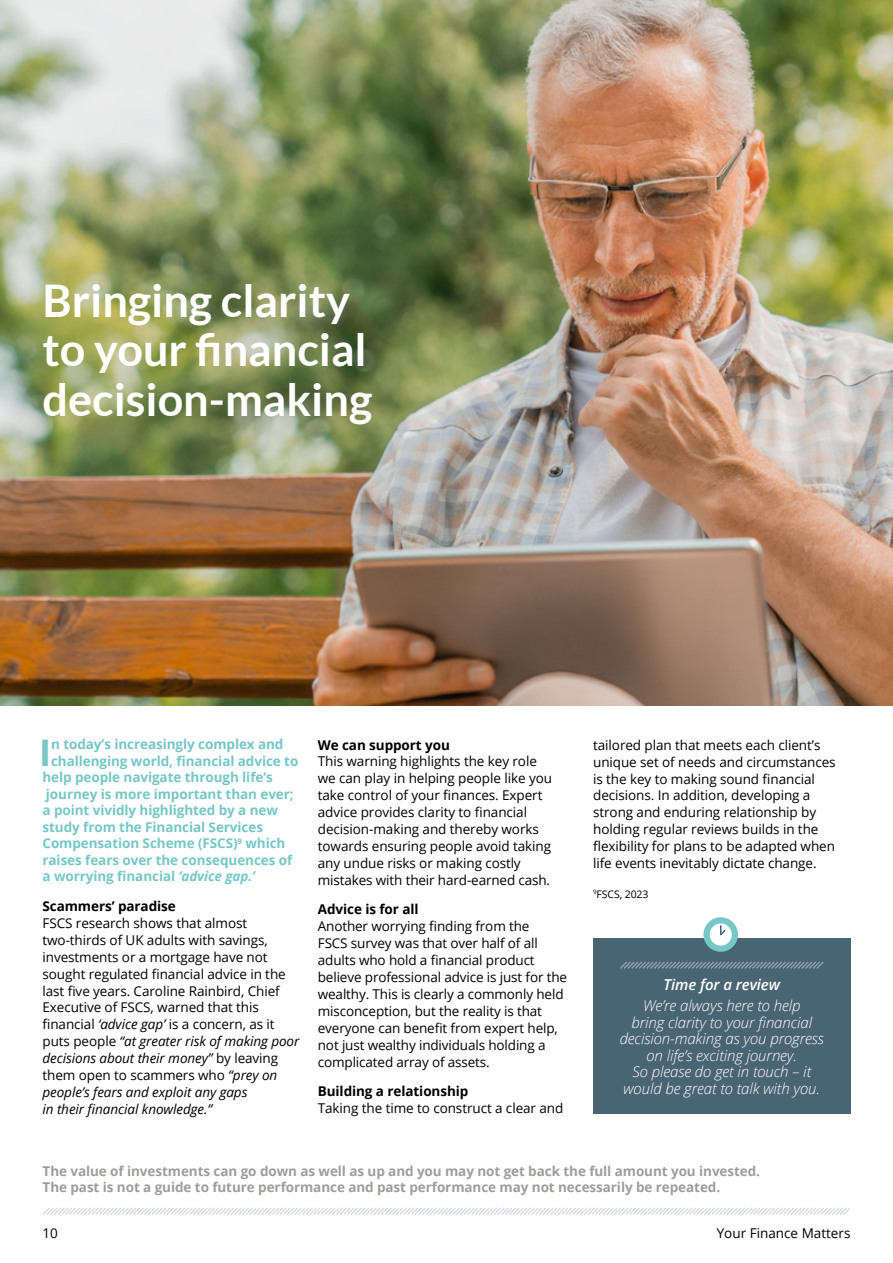
<style>
.page{position:relative;width:893px;height:1263px;background:#fff}
.page>*{position:absolute;margin:0;border:0;box-sizing:border-box;transform-origin:0 0}
.t1{font:700 45px/49.5px "Lato";color:#fff}
.t2{font:700 36.6px "Open Sans";color:#77c7c7}
.t3{font:italic 300 15px/16.5px "Open Sans";letter-spacing:-.005em;color:#fff;text-align:center}
.t4{font:italic 600 15px "Open Sans";letter-spacing:-.005em;color:#fff}
.t5{font:13.5px/17px "Open Sans";letter-spacing:-.005em;color:#000}
.t6{font:700 13.5px "Open Sans";letter-spacing:-.005em;color:#77c7c7}
.t7{font:700 13.5px/16.5px "Open Sans";letter-spacing:-.005em;color:#9d9d9c}
.t8{font:700 13.5px "Open Sans";letter-spacing:-.005em;color:#000}
.t9{font:10.5px "Open Sans";letter-spacing:-.01em;color:#000}
.s1{font-style:italic}
</style>
<div class="page">
<svg style="left:43px;top:1208px;width:807px;height:7px"></svg>
<img style="left:0;top:0;width:893px;height:706px">
<div style="left:593px;top:938px;width:257px;height:176px;background:#496574"></div>
<div style="left:703px;top:917px;width:35px;height:35px;background:#77c7c7;border-radius:50%"></div>
<div style="left:710px;top:923px;width:22px;height:22px;background:#fff;border-radius:50%"></div>
<svg style="left:620px;top:961px;width:204px;height:8px"></svg>
<svg style="left:720px;top:926px;width:6px;height:10px"></svg>
<h1 class="t1" style="left:43px;top:275px;width:331px">Bringing clarity to your financial decision-making</h1>
<h2 class="t2" style="left:39px;top:727px;width:14px">I</h2>
<p class="t6" style="left:51px;top:735px;width:234px">n today’s increasingly complex and</p>
<p class="t6" style="left:51px;top:751px;width:249px">challenging world, financial advice to</p>
<p class="t6" style="left:43px;top:768px;width:232px">help people navigate through life’s</p>
<p class="t6" style="left:46px;top:784px;width:249px">journey is more important than ever;</p>
<p class="t6" style="left:43px;top:801px;width:237px">a point vividly highlighted by a new</p>
<p class="t6" style="left:43px;top:817px;width:222px">study from the Financial Services</p>
<p class="t6" style="left:43px;top:834px;width:244px">Compensation Scheme (FSCS)<sup>9</sup> which</p>
<p class="t6" style="left:43px;top:850px;width:251px">raises fears over the consequences of</p>
<p class="t6" style="left:43px;top:867px;width:214px">a worrying financial <span class="s1">‘advice gap.’</span></p>
<p class="t8" style="left:43px;top:896px;width:135px">Scammers’ paradise</p>
<p class="t5" style="left:43px;top:914px;width:258px">FSCS research shows that almost two-thirds of UK adults with savings, investments or a mortgage have not sought regulated financial advice in the last five years. Caroline Rainbird, Chief Executive of FSCS, warned that this financial <span class="s1">‘advice gap’</span> is a concern, as it puts people <span class="s1">“at greater risk of making poor decisions about their money”</span> by leaving them open to scammers who <span class="s1">“prey on people’s fears and exploit any gaps<br>in their financial knowledge.”</span></p>
<p class="t8" style="left:318px;top:735px;width:134px">We can support you</p>
<p class="t5" style="left:318px;top:753px;width:236px">This warning highlights the key role we can play in helping people like you take control of your finances. Expert advice provides clarity to financial decision-making and thereby works towards ensuring people avoid taking any undue risks or making costly mistakes with their hard-earned cash.</p>
<p class="t8" style="left:318px;top:900px;width:102px">Advice is for all</p>
<p class="t5" style="left:318px;top:918px;width:251px">Another worrying finding from the<br>FSCS survey was that over half of all adults who hold a financial product believe professional advice is just for the wealthy. This is clearly a commonly held misconception, but the reality is that everyone can benefit from expert help, not just wealthy individuals holding a complicated array of assets.</p>
<p class="t8" style="left:318px;top:1082px;width:152px">Building a relationship</p>
<p class="t5" style="left:318px;top:1099px;width:247px">Taking the time to construct a clear and</p>
<p class="t5" style="left:593px;top:736px;width:244px">tailored plan that meets each client’s unique set of needs and circumstances is the key to making sound financial decisions. In addition, developing a strong and enduring relationship by holding regular reviews builds in the flexibility for plans to be adapted when life events inevitably dictate change.</p>
<p class="t9" style="left:593px;top:887px;width:57px"><sup>9</sup>FSCS, 2023</p>
<p class="t4" style="left:664px;top:975px;width:118px">Time for a review</p>
<p class="t3" style="left:620px;top:997px;width:206px">We’re always here to help<br>bring clarity to your financial decision-making as you progress on life’s exciting journey.<br>So please do get in touch – it would be great to talk with you.</p>
<p class="t7" style="left:43px;top:1162px;width:719px">The value of investments can go down as well as up and you may not get back the full amount you invested.<br>The past is not a guide to future performance and past performance may not necessarily be repeated.</p>
<p class="t5" style="left:43px;top:1224px;width:17px">10</p>
<p class="t5" style="left:717px;top:1224px;width:135px">Your Finance Matters</p>
</div>
